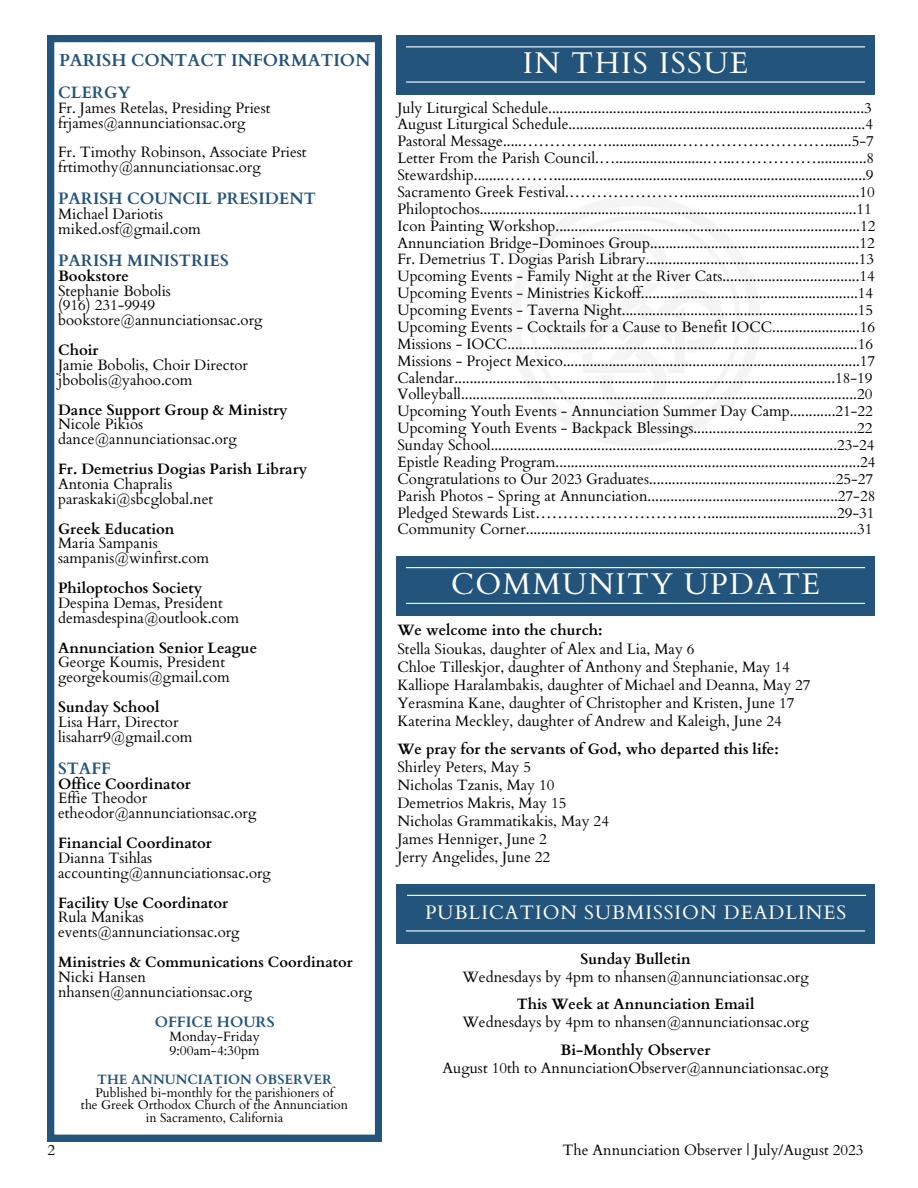
<style>
.page{position:relative;width:918px;height:1188px;background:#fff}
.page>*{position:absolute;margin:0;border:0;box-sizing:border-box;transform-origin:0 0}
.t1{font:30px "Cardo";letter-spacing:.05em;color:#fff}
.t2{font:19.5px "Cardo";letter-spacing:.05em;color:#fff}
.t3{font:700 17.25px "Cardo";color:#23547b}
.t4{font:700 16.5px "Cardo";color:#23547b}
.t5{font:15px/16.8px "Cardo";color:#000}
.t6{font:700 15px "Cardo";color:#000}
.t7{font:700 15px "Cardo";color:#23547b}
.t8{font:700 14.85px "Cardo";color:#000}
.t9{font:13.5px/13.8px "Cardo";color:#000}
.t10{font:700 13.5px "Cardo";color:#23547b}
.t11{font:12.75px/12.8px "Cardo";color:#000;text-align:center}
</style>
<div class="page">
<svg style="left:48px;top:35px;width:334px;height:1106px"></svg>
<div style="left:396px;top:35px;width:479px;height:60px;background:#23547b"></div>
<hr style="left:406px;top:46px;width:459px;height:1px;background:#fff">
<hr style="left:406px;top:81px;width:459px;height:2px;background:#fff">
<div style="left:396px;top:556px;width:479px;height:59px;background:#23547b"></div>
<hr style="left:406px;top:567px;width:459px;height:1px;background:#fff">
<hr style="left:406px;top:603px;width:459px;height:1px;background:#fff">
<div style="left:396px;top:884px;width:479px;height:59px;background:#23547b"></div>
<hr style="left:406px;top:930px;width:459px;height:1px;background:#fff">
<hr style="left:407px;top:895px;width:459px;height:1px;background:#fff">
<p class="t3" style="left:59px;top:49px;width:313px">PARISH CONTACT INFORMATION</p>
<p class="t4" style="left:58px;top:82px;width:74px">CLERGY</p>
<p class="t5" style="left:58px;top:101px;width:214px;line-height:14.9px">Fr. James Retelas, Presiding Priest frjames@annunciationsac.org</p>
<p class="t5" style="left:58px;top:145px;width:250px;line-height:14.9px">Fr. Timothy Robinson, Associate Priest frtimothy@annunciationsac.org</p>
<p class="t4" style="left:58px;top:188px;width:259px">PARISH COUNCIL PRESIDENT</p>
<p class="t5" style="left:58px;top:207px;width:144px;line-height:14.9px">Michael Dariotis miked.osf@gmail.com</p>
<p class="t4" style="left:58px;top:249px;width:172px">PARISH MINISTRIES</p>
<p class="t6" style="left:58px;top:266px;width:72px">Bookstore</p>
<p class="t5" style="left:58px;top:283px;width:206px;line-height:14.9px">Stephanie Bobolis<br>(916) 231-9949 bookstore@annunciationsac.org</p>
<p class="t6" style="left:58px;top:340px;width:42px">Choir</p>
<p class="t5" style="left:58px;top:358px;width:191px;line-height:14.9px">Jamie Bobolis, Choir Director jbobolis@yahoo.com</p>
<p class="t6" style="left:58px;top:400px;width:231px">Dance Support Group &amp; Ministry</p>
<p class="t5" style="left:58px;top:417px;width:180px;line-height:14.9px">Nicole Pikios dance@annunciationsac.org</p>
<p class="t6" style="left:58px;top:459px;width:251px">Fr. Demetrius Dogias Parish Library</p>
<p class="t5" style="left:58px;top:477px;width:157px;line-height:14.9px">Antonia Chapralis paraskaki@sbcglobal.net</p>
<p class="t6" style="left:58px;top:519px;width:118px">Greek Education</p>
<p class="t5" style="left:58px;top:536px;width:153px;line-height:14.9px">Maria Sampanis sampanis@winfirst.com</p>
<p class="t6" style="left:58px;top:578px;width:146px">Philoptochos Society</p>
<p class="t5" style="left:58px;top:596px;width:183px;line-height:14.9px">Despina Demas, President demasdespina@outlook.com</p>
<p class="t6" style="left:58px;top:638px;width:201px">Annunciation Senior League</p>
<p class="t5" style="left:58px;top:655px;width:173px;line-height:14.9px">George Koumis, President georgekoumis@gmail.com</p>
<p class="t6" style="left:58px;top:697px;width:103px">Sunday School</p>
<p class="t5" style="left:58px;top:715px;width:136px;line-height:14.9px">Lisa Harr, Director lisaharr9@gmail.com</p>
<p class="t4" style="left:58px;top:757px;width:54px">STAFF</p>
<p class="t6" style="left:58px;top:774px;width:134px">Office Coordinator</p>
<p class="t5" style="left:58px;top:791px;width:200px;line-height:14.9px">Effie Theodor etheodor@annunciationsac.org</p>
<p class="t6" style="left:58px;top:833px;width:155px">Financial Coordinator</p>
<p class="t5" style="left:58px;top:851px;width:214px;line-height:14.9px">Dianna Tsihlas accounting@annunciationsac.org</p>
<p class="t6" style="left:58px;top:893px;width:172px">Facility Use Coordinator</p>
<p class="t5" style="left:58px;top:910px;width:183px;line-height:14.9px">Rula Manikas events@annunciationsac.org</p>
<p class="t8" style="left:58px;top:952px;width:296px">Ministries &amp; Communications Coordinator</p>
<p class="t5" style="left:58px;top:970px;width:196px;line-height:14.9px">Nicki Hansen nhansen@annunciationsac.org</p>
<p class="t7" style="left:155px;top:1012px;width:121px">OFFICE HOURS</p>
<p class="t9" style="left:170px;top:1030px;width:92px">Monday-Friday<br>9:00am-4:30pm</p>
<p class="t10" style="left:97px;top:1071px;width:236px">THE ANNUNCIATION OBSERVER</p>
<p class="t11" style="left:81px;top:1086px;width:269px">Published bi-monthly for the parishioners of<br>the Greek Orthodox Church of the Annunciation in Sacramento, California</p>
<h1 class="t1" style="left:523px;top:44px;width:227px">IN THIS ISSUE</h1>
<p class="t5" style="left:397px;top:100px;width:480px">July Liturgical Schedule...................................................................................3<br>August Liturgical Schedule..............................................................................4<br>Pastoral Message.....………….…..................……………………….......5-7<br>Letter From the Parish Council.…........................…...…………….............8<br>Stewardship........………..................................................................................9<br>Sacramento Greek Festival.…………………..............................................10<br>Philoptochos...................................................................................................11<br>Icon Painting Workshop................................................................................12<br>Annunciation Bridge-Dominoes Group.......................................................12<br>Fr. Demetrius T. Dogias Parish Library........................................................13<br>Upcoming Events - Family Night at the River Cats....................................14<br>Upcoming Events - Ministries Kickoff.........................................................14<br>Upcoming Events - Taverna Night..............................................................15<br>Upcoming Events - Cocktails for a Cause to Benefit IOCC.......................16<br>Missions - IOCC............................................................................................16<br>Missions - Project Mexico..............................................................................17<br>Calendar....................................................................................................18-19<br>Volleyball........................................................................................................20<br>Upcoming Youth Events - Annunciation Summer Day Camp............21-22<br>Upcoming Youth Events - Backpack Blessings...........................................22<br>Sunday School...........................................................................................23-24<br>Epistle Reading Program................................................................................24<br>Congratulations to Our 2023 Graduates.................................................25-27<br>Parish Photos - Spring at Annunciation..................................................27-28<br>Pledged Stewards List………………………..…..................................29-31<br>Community Corner.......................................................................................31</p>
<h1 class="t1" style="left:451px;top:565px;width:370px">COMMUNITY UPDATE</h1>
<p class="t6" style="left:397px;top:621px;width:207px">We welcome into the church:</p>
<p class="t5" style="left:397px;top:640px;width:415px;line-height:18.1px">Stella Sioukas, daughter of Alex and Lia, May 6<br>Chloe Tilleskjor, daughter of Anthony and Stephanie, May 14<br>Kalliope Haralambakis, daughter of Michael and Deanna, May 27<br>Yerasmina Kane, daughter of Christopher and Kristen, June 17<br>Katerina Meckley, daughter of Andrew and Kaleigh, June 24</p>
<p class="t6" style="left:397px;top:739px;width:383px">We pray for the servants of God, who departed this life:</p>
<p class="t5" style="left:397px;top:758px;width:213px;line-height:18.1px">Shirley Peters, May 5<br>Nicholas Tzanis, May 10<br>Demetrios Makris, May 15<br>Nicholas Grammatikakis, May 24<br>James Henniger, June 2<br>Jerry Angelides, June 22</p>
<h2 class="t2" style="left:425px;top:900px;width:423px">PUBLICATION SUBMISSION DEADLINES</h2>
<p class="t6" style="left:580px;top:949px;width:112px">Sunday Bulletin</p>
<p class="t5" style="left:462px;top:969px;width:348px">Wednesdays by 4pm to nhansen@annunciationsac.org</p>
<p class="t6" style="left:517px;top:994px;width:239px">This Week at Annunciation Email</p>
<p class="t5" style="left:462px;top:1014px;width:348px">Wednesdays by 4pm to nhansen@annunciationsac.org</p>
<p class="t6" style="left:561px;top:1040px;width:151px">Bi-Monthly Observer</p>
<p class="t5" style="left:442px;top:1060px;width:388px">August 10th to AnnunciationObserver@annunciationsac.org</p>
<p class="t5" style="left:48px;top:1142px;width:9px">2</p>
<p class="t5" style="left:563px;top:1142px;width:302px">The Annunciation Observer | July/August 2023</p>
</div>
